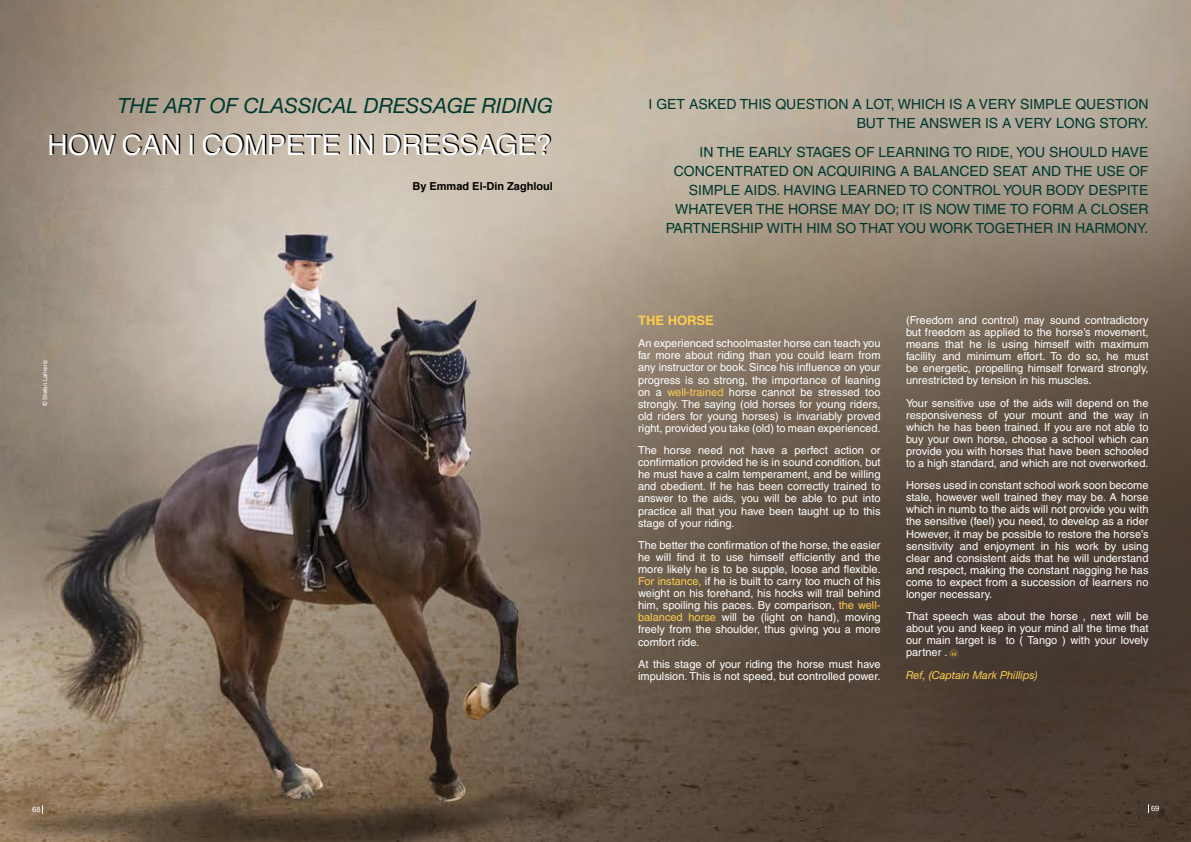
<style>
.page{position:relative;width:1191px;height:842px;background:#fff}
.page>*{position:absolute;margin:0;border:0;box-sizing:border-box;transform-origin:0 0}
.t1{font:28px "Helvetica";color:#000}
.t2{font:italic 21px "Helvetica Neue LT Std";color:#003830}
.t3{font:14px/19px "Helvetica";color:#003830;text-align:right}
.t4{font:700 13px "Helvetica";color:#fecc4f}
.t5{font:11px/12.1px "Helvetica";color:#fff;text-align:justify}
.t6{font:italic 11px "Helvetica Neue LT Std";color:#fecc4f}
.t7{font:700 11px "Helvetica";color:#000}
.t8{font:7.6px "Helvetica";color:#fff}
.t9{font:6px "Helvetica";color:#fff}
.s1{font-style:inherit}
.s2{color:#fecc4f}
</style>
<div class="page">
<img style="left:0;top:0;width:1191px;height:842px">
<svg style="left:949px;top:648px;width:9px;height:10px"></svg>
<h2 class="t2" style="left:118px;top:93px;width:437px">THE ART OF CLASSICAL DRESSAGE RIDING</h2>
<h1 class="t1" style="left:49px;top:128px;width:505px">HOW CAN I COMPETE IN DRESSAGE?</h1>
<p class="t7" style="left:412px;top:178px;width:142px">By Emmad El-Din <span class="s1">Z</span>aghloul</p>
<p class="t9" style="left:42px;top:406px;width:48px;rotate:-90deg">© Stefan Lafrentz</p>
<p class="t3" style="left:648px;top:94px;width:501px">I GET ASKED THIS QUESTION A LOT, WHICH IS A VERY SIMPLE QUESTION<br>BUT THE ANSWER IS A VERY LONG STORY.</p>
<p class="t3" style="left:666px;top:142px;width:484px">IN THE EARLY STAGES OF LEARNING TO RIDE, YOU SHOULD HAVE CONCENTRATED ON ACQUIRING A BALANCED SEAT AND THE USE OF SIMPLE AIDS. HAVING LEARNED TO CONTROL YOUR BODY DESPITE WHATEVER THE HORSE MAY DO; IT IS NOW TIME TO FORM A CLOSER PARTNERSHIP WITH HIM SO THAT YOU WORK TOGETHER IN HARMONY.</p>
<p class="t4" style="left:638px;top:310px;width:77px">THE HORSE</p>
<p class="t5" style="left:638px;top:337px;width:244px">An experienced schoolmaster horse can teach you far more about riding than you could learn from any instructor or book. Since his influence on your progress is so strong, the importance of leaning on a <span class="s2">well-trained</span> horse cannot be stressed too strongly. The saying (old horses for young riders, old riders for young horses) is invariably proved right, provided you take (old) to mean experienced.</p>
<p class="t5" style="left:638px;top:444px;width:244px">The horse need not have a perfect action or confirmation provided he is in sound condition, but he must have a calm temperament, and be willing and obedient. If he has been correctly trained to answer to the aids, you will be able to put into practice all that you have been taught up to this stage of your riding.</p>
<p class="t5" style="left:638px;top:539px;width:244px">The better the confirmation of the horse, the easier he will find it to use himself efficiently and the more likely he is to be supple, loose and flexible.<br><span class="s2">For instance,</span> if he is built to carry too much of his weight on his forehand, his hocks will trail behind him, spoiling his paces. By comparison, <span class="s2">the well&shy;balanced horse</span> will be (light on hand), moving freely from the shoulder, thus giving you a more comfort ride.</p>
<p class="t5" style="left:638px;top:658px;width:244px">At this stage of your riding the horse must have impulsion. This is not speed, but controlled power.</p>
<p class="t5" style="left:906px;top:314px;width:244px">(Freedom and control) may sound contradictory but freedom as applied to the horse’s movement, means that he is using himself with maximum facility and minimum effort. To do so, he must be energetic, propelling himself forward strongly, unrestricted by tension in his muscles.</p>
<p class="t5" style="left:906px;top:397px;width:244px">Your sensitive use of the aids will depend on the responsiveness of your mount and the way in which he has been trained. If you are not able to buy your own horse, choose a school which can provide you with horses that have been schooled to a high standard, and which are not overworked.</p>
<p class="t5" style="left:906px;top:479px;width:244px">Horses used in constant school work soon become stale, however well trained they may be. A horse which in numb to the aids will not provide you with the sensitive (feel) you need, to develop as a rider However, it may be possible to restore the horse’s sensitivity and enjoyment in his work by using clear and consistent aids that he will understand and respect, making the constant nagging he has come to expect from a succession of learners no longer necessary.</p>
<p class="t5" style="left:906px;top:610px;width:244px">That speech was about the horse , next will be about you and keep in your mind all the time that our main target is to ( Tango ) with your lovely partner .</p>
<p class="t6" style="left:906px;top:669px;width:133px">Ref, (Captain Mark Phillips)</p>
<p class="t8" style="left:32px;top:805px;width:10px">68</p>
<p class="t8" style="left:1151px;top:804px;width:10px">69</p>
</div>
